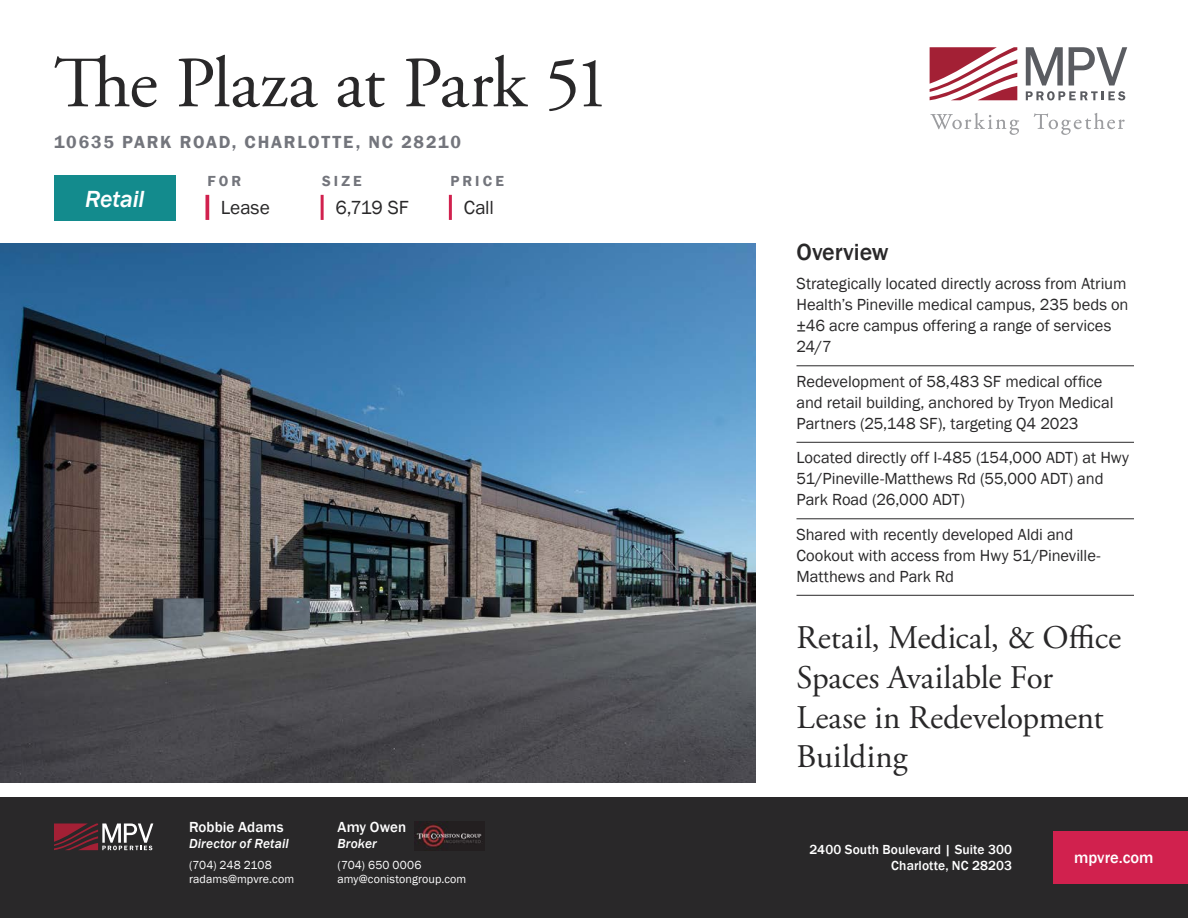
<style>
.page{position:relative;width:1188px;height:918px;background:#fff}
.page>*{position:absolute;margin:0;border:0;box-sizing:border-box;transform-origin:0 0}
.t1{font:72px "Adobe Garamond Pro";letter-spacing:-.02em;color:#292829}
.t2{font:33px/39.6px "Adobe Garamond Pro";color:#292829}
.t3{font:500 24px "Franklin Gothic";letter-spacing:-.005em;color:#292829}
.t4{font:italic 500 24px "Franklin Gothic";letter-spacing:-.005em;color:#fff}
.t5{font:19.5px "Franklin Gothic";letter-spacing:-.005em;color:#292829}
.t6{font:600 18px "Franklin Gothic";letter-spacing:.1em;color:#73757c}
.t7{font:16.5px/21px "Franklin Gothic";letter-spacing:-.005em;color:#292829}
.t8{font:500 16.5px "Franklin Gothic";color:#fff}
.t9{font:500 15px "Franklin Gothic";letter-spacing:.005em;color:#fff}
.t10{font:600 15px "Franklin Gothic";letter-spacing:.205em;color:#73757c}
.t11{font:500 13.5px/16.2px "Franklin Gothic";letter-spacing:.01em;color:#fff;text-align:right}
.t12{font:italic 500 13.5px "Franklin Gothic";letter-spacing:.005em;color:#fff}
.t13{font:12px/14.4px "Franklin Gothic";letter-spacing:.01em;color:#fff}
</style>
<div class="page">
<img style="left:0;top:243px;width:756px;height:540px">
<hr style="left:796px;top:366px;width:338px;height:1px;background:#292829">
<hr style="left:796px;top:442px;width:338px;height:1px;background:#292829">
<hr style="left:796px;top:519px;width:338px;height:1px;background:#292829">
<hr style="left:796px;top:595px;width:338px;height:1px;background:#292829">
<hr style="left:321px;top:195px;width:3px;height:25px;background:#d1214e">
<hr style="left:449px;top:195px;width:3px;height:25px;background:#d1214e">
<hr style="left:206px;top:195px;width:3px;height:25px;background:#d1214e">
<div style="left:54px;top:176px;width:122px;height:45px;background:#138b8d"></div>
<div style="left:0;top:796px;width:1188px;height:122px;background:#292829"></div>
<div style="left:1053px;top:831px;width:135px;height:53px;background:#d1214e"></div>
<svg style="left:54px;top:824px;width:99px;height:26px"></svg>
<img style="left:414px;top:821px;width:69px;height:30px">
<svg style="left:1026px;top:47px;width:101px;height:53px"></svg>
<svg style="left:930px;top:47px;width:87px;height:53px"></svg>
<svg style="left:930px;top:113px;width:89px;height:22px"></svg>
<svg style="left:1034px;top:113px;width:91px;height:22px"></svg>
<h1 class="t1" style="left:54px;top:40px;width:558px">The Plaza at Park 51</h1>
<p class="t6" style="left:54px;top:131px;width:409px">10635 PARK ROAD, CHARLOTTE, NC 28210</p>
<h3 class="t4" style="left:85px;top:184px;width:61px">Retail</h3>
<p class="t10" style="left:207px;top:172px;width:35px">FOR</p>
<p class="t10" style="left:322px;top:172px;width:41px">SIZE</p>
<p class="t10" style="left:450px;top:172px;width:55px">PRICE</p>
<p class="t5" style="left:221px;top:195px;width:50px">Lease</p>
<p class="t5" style="left:336px;top:195px;width:75px">6,719 SF</p>
<p class="t5" style="left:464px;top:195px;width:32px">Call</p>
<p class="t9" style="left:189px;top:817px;width:96px">Robbie Adams</p>
<p class="t12" style="left:189px;top:835px;width:101px">Director of Retail</p>
<p class="t13" style="left:189px;top:858px;width:107px">(704) 248 2108 radams@mpvre.com</p>
<p class="t9" style="left:338px;top:817px;width:70px">Amy Owen</p>
<p class="t12" style="left:338px;top:835px;width:41px">Broker</p>
<p class="t13" style="left:338px;top:858px;width:130px">(704) 650 0006 amy@conistongroup.com</p>
<h3 class="t3" style="left:796px;top:237px;width:94px">Overview</h3>
<p class="t7" style="left:796px;top:273px;width:334px">Strategically located directly across from Atrium Health’s Pineville medical campus, 235 beds on ±46 acre campus offering a range of services 24/7</p>
<p class="t7" style="left:796px;top:371px;width:319px">Redevelopment of 58,483 SF medical office and retail building, anchored by Tryon Medical<br>Partners (25,148 SF), targeting Q4 2023</p>
<p class="t7" style="left:796px;top:447px;width:334px">Located directly off I-485 (154,000 ADT) at Hwy<br>51/Pineville-Matthews Rd (55,000 ADT) and<br>Park Road (26,000 ADT)</p>
<p class="t7" style="left:796px;top:524px;width:306px">Shared with recently developed Aldi and<br>Cookout with access from Hwy 51/Pineville-<br>Matthews and Park Rd</p>
<h2 class="t2" style="left:796px;top:619px;width:326px">Retail, Medical, &amp; Office<br>Spaces Available For<br>Lease in Redevelopment<br>Building</h2>
<p class="t11" style="left:809px;top:841px;width:204px">2400 South Boulevard | Suite 300<br>Charlotte, NC 28203</p>
<p class="t8" style="left:1074px;top:847px;width:81px">mpvre.com</p>
</div>
